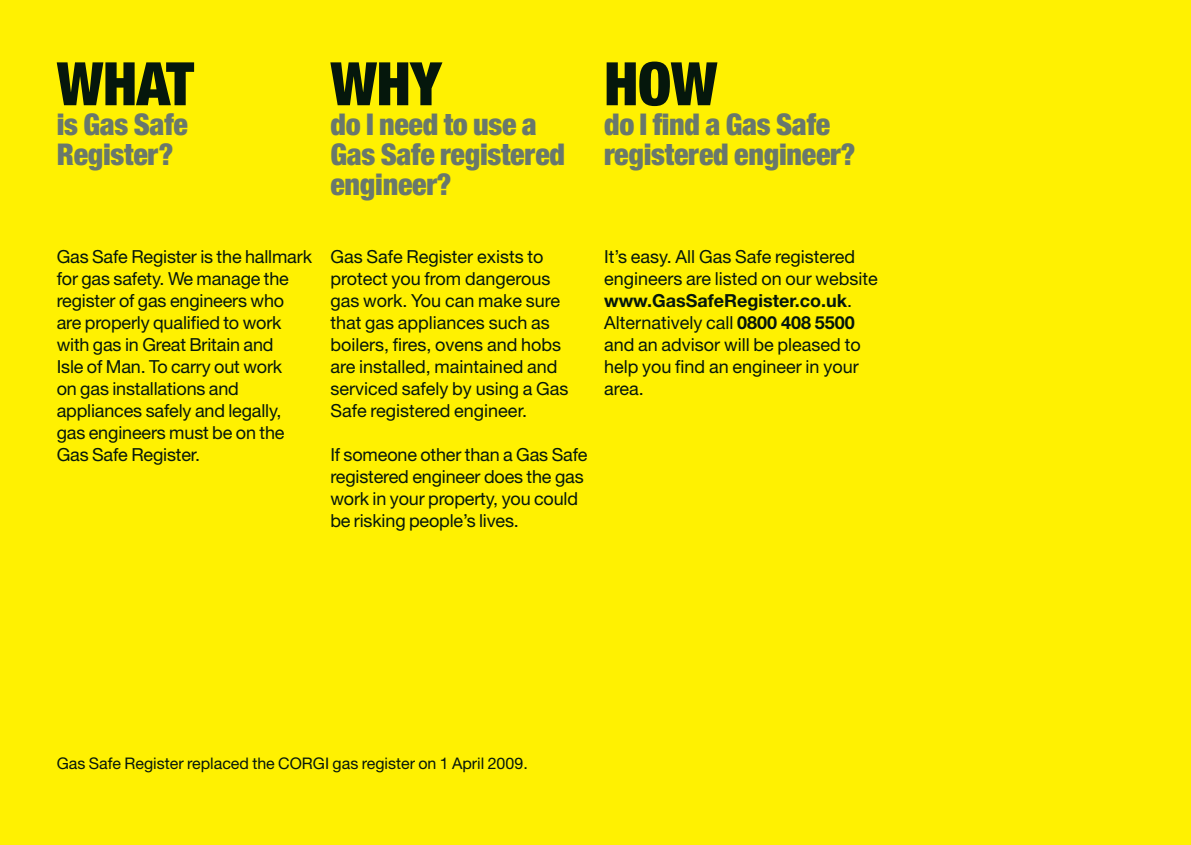
<style>
.page{position:relative;width:1191px;height:845px;background:#fff}
.page>*{position:absolute;margin:0;border:0;box-sizing:border-box;transform-origin:0 0}
.t1{font:900 condensed 60px "Helvetica Neue";letter-spacing:-.01em;color:#05170c}
.t2{font:900 condensed 30px/30px "Helvetica Neue";letter-spacing:-.01em;color:#69786c}
.t3{font:18px/22px "Helvetica Neue";letter-spacing:-.01em;color:#05170c}
.t4{font:16px "Helvetica Neue";color:#05170c}
.s1{font-weight:700}
</style>
<div class="page">
<div style="left:0;top:1px;width:1190px;height:844px;background:#fff101"></div>
<h1 class="t1" style="left:57px;top:47px;width:139px">WHAT</h1>
<h2 class="t2" style="left:57px;top:109px;width:133px">is Gas Safe<br>Register?</h2>
<h1 class="t1" style="left:330px;top:47px;width:113px">WHY</h1>
<h2 class="t2" style="left:330px;top:109px;width:236px">do I need to use a<br>Gas Safe registered engineer?</h2>
<h1 class="t1" style="left:604px;top:47px;width:115px">HOW</h1>
<h2 class="t2" style="left:604px;top:109px;width:253px">do I find a Gas Safe registered engineer?</h2>
<p class="t3" style="left:57px;top:245px;width:257px">Gas Safe Register is the hallmark for gas safety. We manage the register of gas engineers who are properly qualified to work with gas in Great Britain and<br>Isle of Man. To carry out work<br>on gas installations and appliances safely and legally, gas engineers must be on the<br>Gas Safe Register.</p>
<p class="t3" style="left:330px;top:245px;width:240px">Gas Safe Register exists to protect you from dangerous gas work. You can make sure that gas appliances such as boilers, fires, ovens and hobs are installed, maintained and serviced safely by using a Gas<br>Safe registered engineer.</p>
<p class="t3" style="left:330px;top:443px;width:259px">If someone other than a Gas Safe registered engineer does the gas work in your property, you could be risking people’s lives.</p>
<p class="t3" style="left:604px;top:245px;width:275px">It’s easy. All Gas Safe registered engineers are listed on our website <span class="s1">www.GasSafeRegister.co.uk</span>.<br>Alternatively call <span class="s1">0800 408 5500 </span>and an advisor will be pleased to help you find an engineer in your area.</p>
<p class="t4" style="left:57px;top:753px;width:472px">Gas Safe Register replaced the CORGI gas register on 1 April 2009.</p>
</div>
